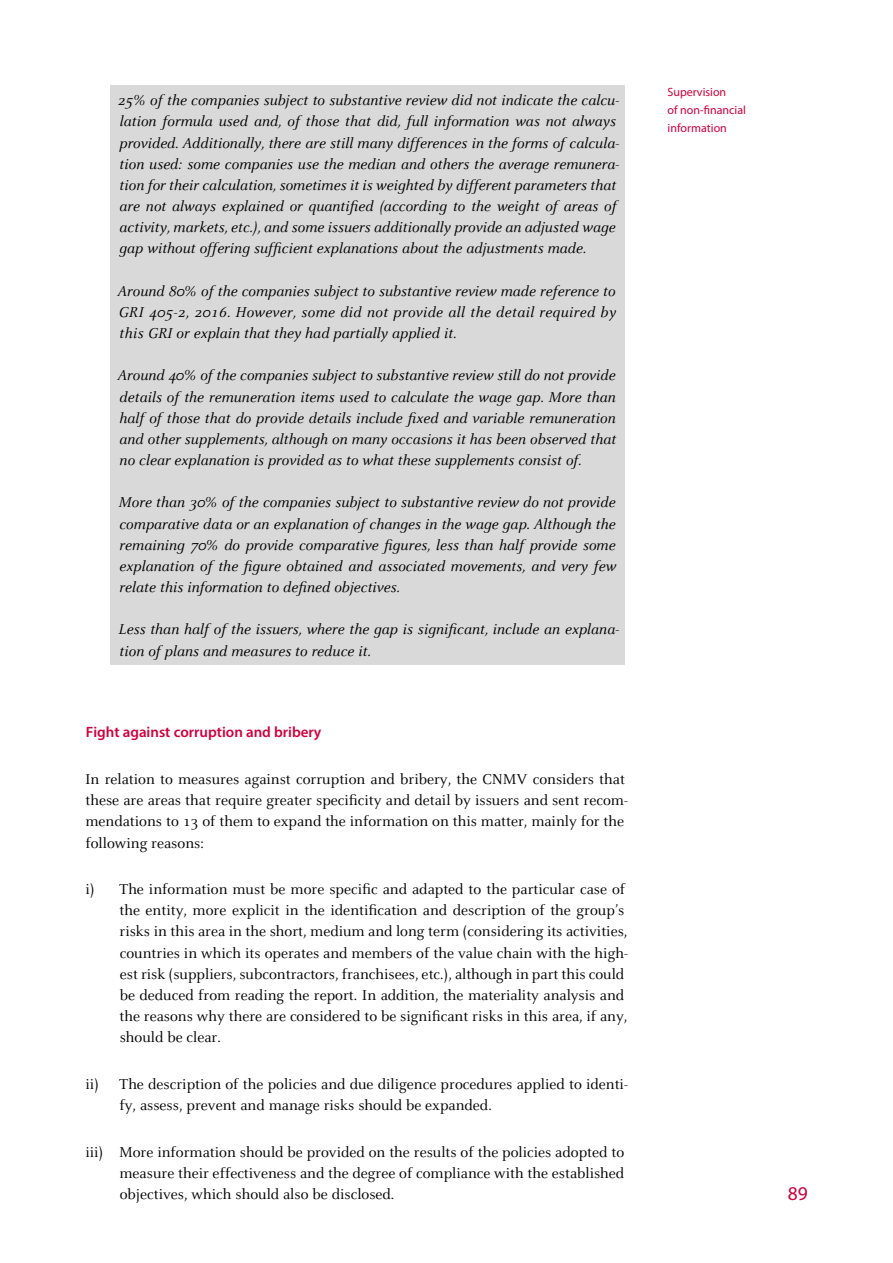
<style>
.page{position:relative;width:893px;height:1263px;background:#fff}
.page>*{position:absolute;margin:0;border:0;box-sizing:border-box;transform-origin:0 0}
.t1{font:19.5px "Myriad Pro";color:#d0003d}
._05-Texto_general{font:italic 15.75px/21.1px "Celeste";color:#000;text-align:justify}
._05-Texto_general-2{font:15.75px/21.1px "Celeste";color:#000}
._03-Titulo03{font:600 15px "Myriad Pro";color:#d0003d}
.t2{font:12px/18px "Myriad Pro";color:#d0003d}
</style>
<div class="page">
<div style="left:111px;top:85px;width:514px;height:579px;background:#d9d9d9"></div>
<p class="_05-Texto_general" style="left:117px;top:90px;width:503px;text-align:left">25% of the companies subject to substantive review did not indicate the calcu&shy;lation formula used and, of those that did, full information was not always provided. Additionally, there are still many differences in the forms of calcula&shy;tion used: some companies use the median and others the average remunera&shy;tion for their calculation, sometimes it is weighted by different parameters that are not always explained or quantified (according to the weight of areas of activity, markets, etc.), and some issuers additionally provide an adjusted wage gap without offering sufficient explanations about the adjustments made.</p>
<p class="_05-Texto_general" style="left:118px;top:281px;width:500px">Around 80% of the companies subject to substantive review made reference to GRI 405-2, 2016. However, some did not provide all the detail required by this GRI or explain that they had partially applied it.</p>
<p class="_05-Texto_general" style="left:118px;top:365px;width:500px">Around 40% of the companies subject to substantive review still do not provide details of the remuneration items used to calculate the wage gap. More than half of those that do provide details include fixed and variable remuneration and other supplements, although on many occasions it has been observed that no clear explanation is provided as to what these supplements consist of.</p>
<p class="_05-Texto_general" style="left:119px;top:492px;width:499px">More than 30% of the companies subject to substantive review do not provide comparative data or an explanation of changes in the wage gap. Although the remaining 70% do provide comparative figures, less than half provide some explanation of the figure obtained and associated movements, and very few relate this information to defined objectives.</p>
<p class="_05-Texto_general" style="left:119px;top:619px;width:502px">Less than half of the issuers, where the gap is significant, include an explana&shy;tion of plans and measures to reduce it.</p>
<p class="_03-Titulo03" style="left:86px;top:723px;width:237px">Fight against corruption and bribery</p>
<p class="_05-Texto_general-2" style="left:85px;top:769px;width:544px">In relation to measures against corruption and bribery, the CNMV considers that these are areas that require greater specificity and detail by issuers and sent recom&shy;mendations to 13 of them to expand the information on this matter, mainly for the following reasons:</p>
<p class="_05-Texto_general-2" style="left:119px;top:879px;width:510px;text-indent:-34px">i) The information must be more specific and adapted to the particular case of the entity, more explicit in the identification and description of the group’s risks in this area in the short, medium and long term (considering its activities, countries in which its operates and members of the value chain with the high&shy;est risk (suppliers, subcontractors, franchisees, etc.), although in part this could be deduced from reading the report. In addition, the materiality analysis and the reasons why there are considered to be significant risks in this area, if any, should be clear.</p>
<p class="_05-Texto_general-2" style="left:119px;top:1074px;width:510px;text-indent:-34px">ii) The description of the policies and due diligence procedures applied to identi&shy;fy, assess, prevent and manage risks should be expanded.</p>
<p class="_05-Texto_general-2" style="left:119px;top:1142px;width:506px;text-align:justify;text-indent:-34px">iii) More information should be provided on the results of the policies adopted to measure their effectiveness and the degree of compliance with the established objectives, which should also be disclosed.</p>
<p class="t2" style="left:668px;top:83px;width:80px">Supervision<br>of non-financial information</p>
<p class="t1" style="left:788px;top:1181px;width:22px">89</p>
</div>
